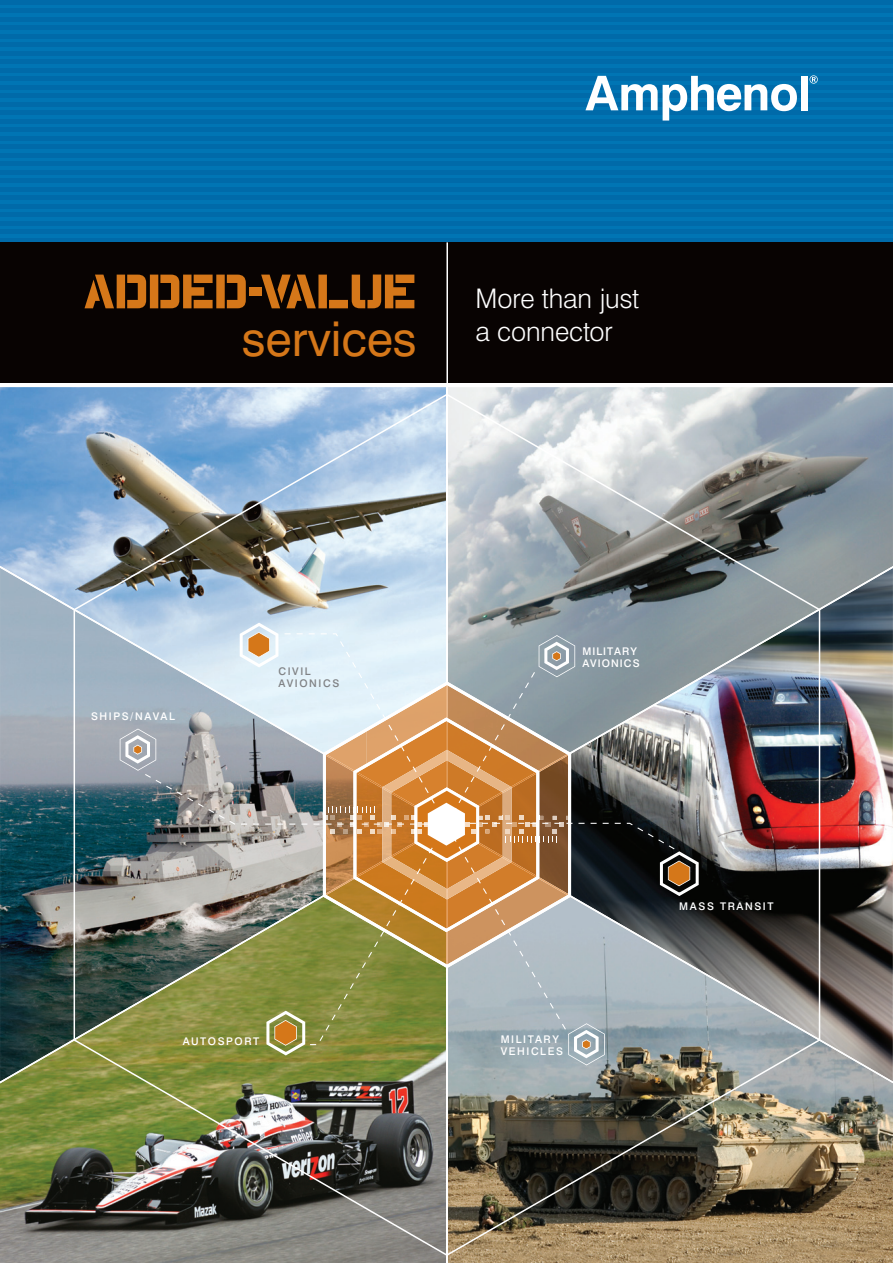
<style>
.page{position:relative;width:893px;height:1263px;background:#fff}
.page>*{position:absolute;margin:0;border:0;box-sizing:border-box;transform-origin:0 0}
.t1{font:54px "Major Snafu";letter-spacing:-.02em;color:#d57719}
.t2{font:48px "Swiss 721 BT";color:#d57719}
.t3{font:300 27px/33px "Swiss 721 BT";letter-spacing:-.005em;color:#fff}
.t4{font:500 10.5px/12px "Swiss 721 BT";letter-spacing:.15em;color:#fff}
.t5{font:500 10.5px/12px "Swiss 721 BT";letter-spacing:.1em;color:#fff}
.t6{font:500 10.5px/12px "Swiss 721 BT";letter-spacing:.15em;color:#808285}
</style>
<div class="page">
<img style="left:0;top:1083px;width:893px;height:180px">
<img style="left:448px;top:387px;width:445px;height:179px">
<img style="left:0;top:387px;width:446px;height:179px">
<hr style="left:446px;top:387px;width:2px;height:876px;background:#fff">
<img style="left:74px;top:394px;width:746px;height:862px">
<img style="left:0;top:566px;width:893px;height:517px">
<img style="left:120px;top:623px;width:579px;height:442px">
<div style="left:0;top:0;width:893px;height:242px;background:#0075b4"></div>
<hr style="left:0;top:60px;width:893px;height:4px;background:#006aa9">
<hr style="left:0;top:51px;width:893px;height:4px;background:#006aa9">
<hr style="left:0;top:68px;width:893px;height:4px;background:#006aa9">
<hr style="left:0;top:77px;width:893px;height:4px;background:#006aa9">
<hr style="left:0;top:85px;width:893px;height:4px;background:#006aa9">
<hr style="left:0;top:94px;width:893px;height:4px;background:#006aa9">
<hr style="left:0;top:102px;width:893px;height:4px;background:#006aa9">
<hr style="left:0;top:111px;width:893px;height:4px;background:#006aa9">
<hr style="left:0;top:119px;width:893px;height:4px;background:#006aa9">
<hr style="left:0;top:128px;width:893px;height:4px;background:#006aa9">
<hr style="left:0;top:136px;width:893px;height:4px;background:#006aa9">
<hr style="left:0;top:145px;width:893px;height:4px;background:#006aa9">
<hr style="left:0;top:153px;width:893px;height:4px;background:#006aa9">
<hr style="left:0;top:162px;width:893px;height:4px;background:#006aa9">
<hr style="left:0;top:170px;width:893px;height:4px;background:#006aa9">
<hr style="left:0;top:179px;width:893px;height:4px;background:#006aa9">
<hr style="left:0;top:187px;width:893px;height:4px;background:#006aa9">
<hr style="left:0;top:196px;width:893px;height:4px;background:#006aa9">
<hr style="left:0;top:204px;width:893px;height:4px;background:#006aa9">
<hr style="left:0;top:213px;width:893px;height:4px;background:#006aa9">
<hr style="left:0;top:221px;width:893px;height:4px;background:#006aa9">
<hr style="left:0;top:230px;width:893px;height:4px;background:#006aa9">
<hr style="left:0;top:238px;width:893px;height:4px;background:#006aa9">
<hr style="left:0;top:43px;width:893px;height:4px;background:#006aa9">
<hr style="left:0;top:34px;width:893px;height:4px;background:#006aa9">
<hr style="left:0;top:26px;width:893px;height:4px;background:#006aa9">
<hr style="left:0;top:17px;width:893px;height:4px;background:#006aa9">
<hr style="left:0;top:9px;width:893px;height:4px;background:#006aa9">
<hr style="left:0;top:0;width:893px;height:4px;background:#006aa9">
<div style="left:0;top:242px;width:893px;height:141px;background:#080302"></div>
<svg style="left:585px;top:76px;width:212px;height:45px"></svg>
<div style="left:801px;top:76px;width:6px;height:34px;background:#fff"></div>
<svg style="left:809px;top:75px;width:9px;height:9px"></svg>
<hr style="left:446px;top:242px;width:2px;height:142px;background:#fff">
<h1 class="t1" style="left:85px;top:263px;width:333px">ADDED-VALUE</h1>
<h2 class="t2" style="left:242px;top:310px;width:177px">services</h2>
<h3 class="t3" style="left:476px;top:281px;width:165px">More than just a connector</h3>
<p class="t4" style="left:91px;top:710px;width:85px">SHIPS/NAVAL</p>
<p class="t6" style="left:278px;top:665px;width:62px">CIVIL<br>AVIONICS</p>
<p class="t4" style="left:183px;top:1035px;width:78px">AUTOSPORT</p>
<p class="t5" style="left:582px;top:645px;width:59px">MILITARY<br>AVIONICS</p>
<p class="t4" style="left:501px;top:1033px;width:64px">MILITARY<br>VEHICLES</p>
<p class="t4" style="left:679px;top:901px;width:96px">MASS TRANSIT</p>
</div>
